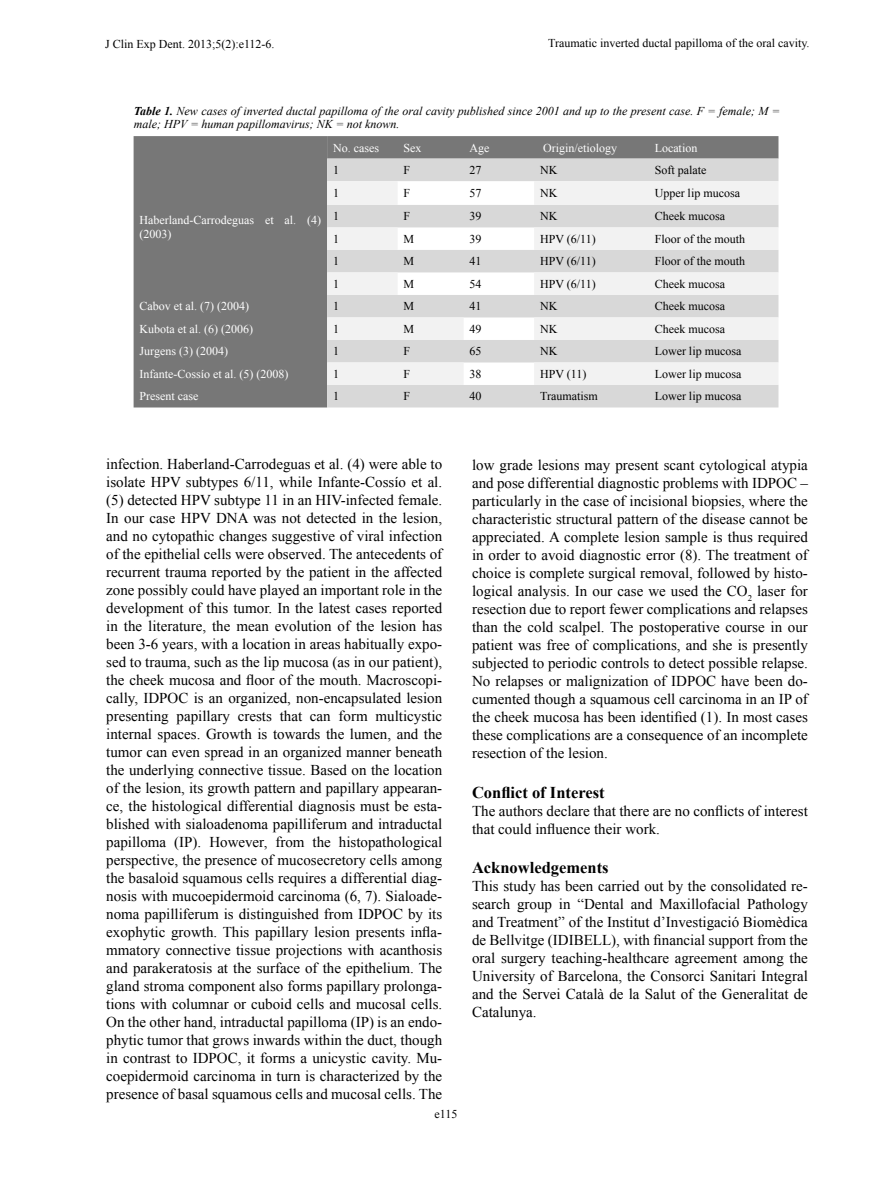
<style>
.page{position:relative;width:893px;height:1191px;background:#fff}
.page>*{position:absolute;margin:0;border:0;box-sizing:border-box;transform-origin:0 0}
.t1{font:700 16.5px "Times New Roman";color:#000}
.t2{font:15px/18px "Times New Roman";color:#000;text-align:justify}
.t3{font:12px "Times New Roman";color:#000}
.t4{font:12px/14.4px "Times New Roman";color:#fff}
.t5{font:italic 12px/13.5px "Times New Roman";color:#000}
.s1{font-weight:700}
</style>
<div class="page">
<div style="left:134px;top:136px;width:193px;height:271px;background:#777"></div>
<svg style="left:327px;top:136px;width:451px;height:23px;background:#7a7a7a"></svg>
<div style="left:327px;top:159px;width:451px;height:248px;background:#d8d8d8"></div>
<svg style="left:327px;top:181px;width:451px;height:204px"></svg>
<p class="t3" style="left:105px;top:36px;width:171px">J Clin Exp Dent. 2013;5(2):e112-6.</p>
<p class="t3" style="left:548px;top:35px;width:263px">Traumatic inverted ductal papilloma of the oral cavity.</p>
<p class="t5" style="left:134px;top:104px;width:647px"><span class="s1">Table 1.</span> New cases of inverted ductal papilloma of the oral cavity published since 2001 and up to the present case. F = female; M = male; HPV = human papillomavirus; NK = not known.</p>
<p class="t4" style="left:140px;top:212px;width:183px">Haberland-Carrodeguas et al. (4) (2003)</p>
<p class="t4" style="left:333px;top:140px;width:47px">No. cases</p>
<p class="t4" style="left:404px;top:140px;width:19px">Sex</p>
<p class="t4" style="left:470px;top:140px;width:21px">Age</p>
<p class="t4" style="left:543px;top:140px;width:76px">Origin/etiology</p>
<p class="t4" style="left:655px;top:140px;width:44px">Location</p>
<p class="t3" style="left:333px;top:162px;width:7px">1</p>
<p class="t3" style="left:404px;top:162px;width:8px">F</p>
<p class="t3" style="left:470px;top:162px;width:13px">27</p>
<p class="t3" style="left:540px;top:162px;width:19px">NK</p>
<p class="t3" style="left:655px;top:162px;width:53px">Soft palate</p>
<p class="t3" style="left:333px;top:185px;width:7px">1</p>
<p class="t3" style="left:404px;top:185px;width:8px">F</p>
<p class="t3" style="left:470px;top:185px;width:13px">57</p>
<p class="t3" style="left:540px;top:185px;width:19px">NK</p>
<p class="t3" style="left:655px;top:185px;width:87px">Upper lip mucosa</p>
<p class="t3" style="left:333px;top:208px;width:7px">1</p>
<p class="t3" style="left:404px;top:208px;width:8px">F</p>
<p class="t3" style="left:470px;top:208px;width:13px">39</p>
<p class="t3" style="left:540px;top:208px;width:19px">NK</p>
<p class="t3" style="left:655px;top:208px;width:72px">Cheek mucosa</p>
<p class="t3" style="left:333px;top:231px;width:7px">1</p>
<p class="t3" style="left:404px;top:231px;width:12px">M</p>
<p class="t3" style="left:470px;top:231px;width:13px">39</p>
<p class="t3" style="left:540px;top:231px;width:57px">HPV (6/11)</p>
<p class="t3" style="left:655px;top:231px;width:92px">Floor of the mouth</p>
<p class="t3" style="left:333px;top:253px;width:7px">1</p>
<p class="t3" style="left:404px;top:253px;width:12px">M</p>
<p class="t3" style="left:470px;top:253px;width:13px">41</p>
<p class="t3" style="left:540px;top:253px;width:57px">HPV (6/11)</p>
<p class="t3" style="left:655px;top:253px;width:92px">Floor of the mouth</p>
<p class="t3" style="left:333px;top:276px;width:7px">1</p>
<p class="t3" style="left:404px;top:276px;width:12px">M</p>
<p class="t3" style="left:470px;top:276px;width:13px">54</p>
<p class="t3" style="left:540px;top:276px;width:57px">HPV (6/11)</p>
<p class="t3" style="left:655px;top:276px;width:72px">Cheek mucosa</p>
<p class="t4" style="left:140px;top:299px;width:111px">Cabov et al. (7) (2004)</p>
<p class="t3" style="left:333px;top:298px;width:7px">1</p>
<p class="t3" style="left:404px;top:298px;width:12px">M</p>
<p class="t3" style="left:470px;top:298px;width:13px">41</p>
<p class="t3" style="left:540px;top:298px;width:19px">NK</p>
<p class="t3" style="left:655px;top:298px;width:72px">Cheek mucosa</p>
<p class="t4" style="left:140px;top:321px;width:115px">Kubota et al. (6) (2006)</p>
<p class="t3" style="left:333px;top:321px;width:7px">1</p>
<p class="t3" style="left:404px;top:321px;width:12px">M</p>
<p class="t3" style="left:470px;top:321px;width:13px">49</p>
<p class="t3" style="left:540px;top:321px;width:19px">NK</p>
<p class="t3" style="left:655px;top:321px;width:72px">Cheek mucosa</p>
<p class="t4" style="left:140px;top:344px;width:90px">Jurgens (3) (2004)</p>
<p class="t3" style="left:333px;top:343px;width:7px">1</p>
<p class="t3" style="left:404px;top:343px;width:8px">F</p>
<p class="t3" style="left:470px;top:343px;width:13px">65</p>
<p class="t3" style="left:540px;top:343px;width:19px">NK</p>
<p class="t3" style="left:655px;top:343px;width:88px">Lower lip mucosa</p>
<p class="t4" style="left:140px;top:366px;width:150px">Infante-Cossío et al. (5) (2008)</p>
<p class="t3" style="left:333px;top:366px;width:7px">1</p>
<p class="t3" style="left:404px;top:366px;width:8px">F</p>
<p class="t3" style="left:470px;top:366px;width:13px">38</p>
<p class="t3" style="left:540px;top:366px;width:48px">HPV (11)</p>
<p class="t3" style="left:655px;top:366px;width:88px">Lower lip mucosa</p>
<p class="t4" style="left:140px;top:389px;width:60px">Present case</p>
<p class="t3" style="left:333px;top:388px;width:7px">1</p>
<p class="t3" style="left:404px;top:388px;width:8px">F</p>
<p class="t3" style="left:470px;top:388px;width:13px">40</p>
<p class="t3" style="left:540px;top:388px;width:59px">Traumatism</p>
<p class="t3" style="left:655px;top:388px;width:88px">Lower lip mucosa</p>
<p class="t2" style="left:106px;top:455px;width:337px">infection. Haberland-Carrodeguas et al. (4) were able to isolate HPV subtypes 6/11, while Infante-Cossío et al. (5) detected HPV subtype 11 in an HIV-infected female.<br>In our case HPV DNA was not detected in the lesion, and no cytopathic changes suggestive of viral infection of the epithelial cells were observed. The antecedents of recurrent trauma reported by the patient in the affected zone possibly could have played an important role in the development of this tumor. In the latest cases reported in the literature, the mean evolution of the lesion has been 3-6 years, with a location in areas habitually expo&shy;sed to trauma, such as the lip mucosa (as in our patient), the cheek mucosa and floor of the mouth. Macroscopi&shy;cally, IDPOC is an organized, non-encapsulated lesion presenting papillary crests that can form multicystic internal spaces. Growth is towards the lumen, and the tumor can even spread in an organized manner beneath the underlying connective tissue. Based on the location of the lesion, its growth pattern and papillary appearan&shy;ce, the histological differential diagnosis must be esta&shy;blished with sialoadenoma papilliferum and intraductal papilloma (IP). However, from the histopathological perspective, the presence of mucosecretory cells among the basaloid squamous cells requires a differential diag&shy;nosis with mucoepidermoid carcinoma (6, 7). Sialoade&shy;noma papilliferum is distinguished from IDPOC by its exophytic growth. This papillary lesion presents infla&shy;mmatory connective tissue projections with acanthosis and parakeratosis at the surface of the epithelium. The gland stroma component also forms papillary prolonga&shy;tions with columnar or cuboid cells and mucosal cells.<br>On the other hand, intraductal papilloma (IP) is an endo&shy;phytic tumor that grows inwards within the duct, though in contrast to IDPOC, it forms a unicystic cavity. Mu&shy;coepidermoid carcinoma in turn is characterized by the presence of basal squamous cells and mucosal cells. The</p>
<p class="t2" style="left:472px;top:455px;width:337px">low grade lesions may present scant cytological atypia and pose differential diagnostic problems with IDPOC – particularly in the case of incisional biopsies, where the characteristic structural pattern of the disease cannot be appreciated. A complete lesion sample is thus required in order to avoid diagnostic error (8). The treatment of choice is complete surgical removal, followed by histo&shy;logical analysis. In our case we used the CO<sub>2</sub> laser for resection due to report fewer complications and relapses than the cold scalpel. The postoperative course in our patient was free of complications, and she is presently subjected to periodic controls to detect possible relapse.<br>No relapses or malignization of IDPOC have been do&shy;cumented though a squamous cell carcinoma in an IP of the cheek mucosa has been identified (1). In most cases these complications are a consequence of an incomplete resection of the lesion.</p>
<p class="t1" style="left:472px;top:780px;width:134px">Conflict of Interest</p>
<p class="t2" style="left:472px;top:801px;width:337px">The authors declare that there are no conflicts of interest that could influence their work.</p>
<p class="t1" style="left:472px;top:856px;width:138px">Acknowledgements</p>
<p class="t2" style="left:472px;top:877px;width:337px">This study has been carried out by the consolidated re&shy;search group in “Dental and Maxillofacial Pathology and Treatment” of the Institut d’Investigació Biomèdica de Bellvitge (IDIBELL), with financial support from the oral surgery teaching-healthcare agreement among the University of Barcelona, the Consorci Sanitari Integral and the Servei Català de la Salut of the Generalitat de Catalunya.</p>
<p class="t3" style="left:435px;top:1106px;width:24px">e115</p>
</div>
